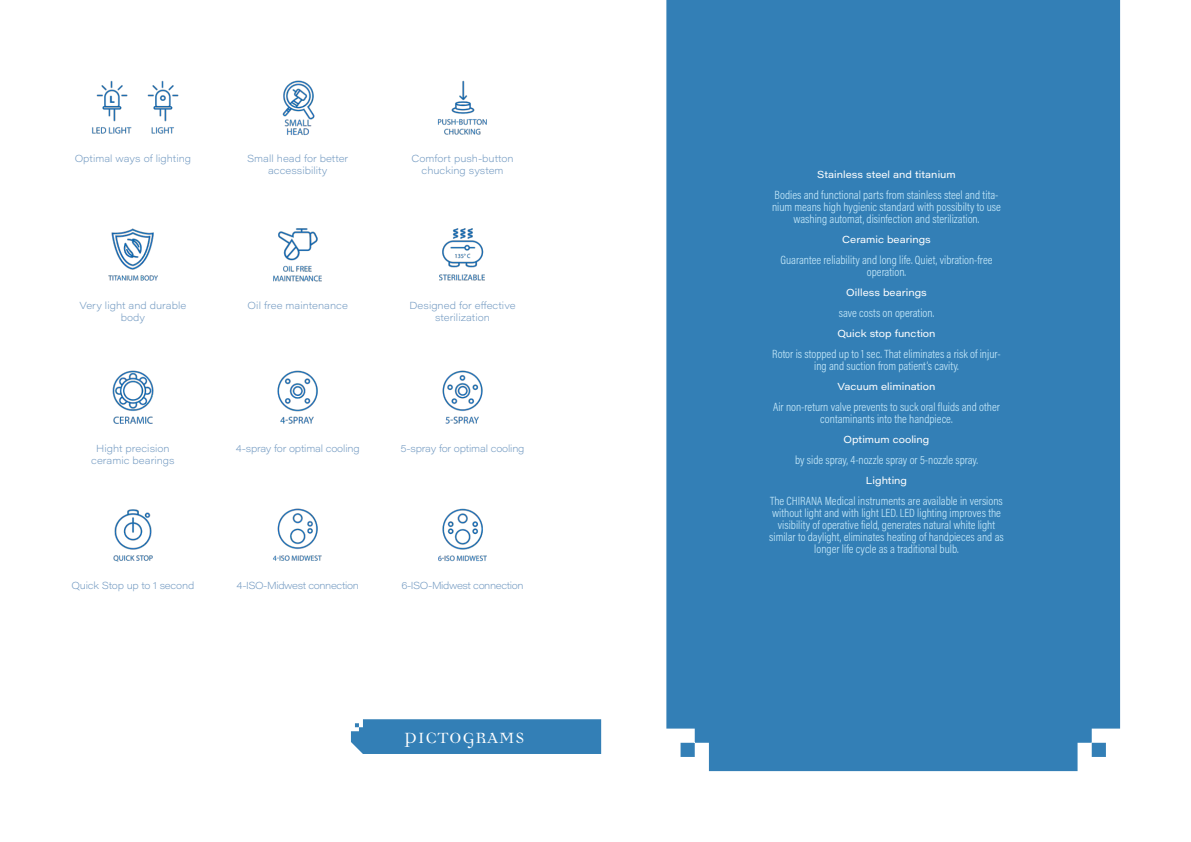
<style>
.page{position:relative;width:1191px;height:842px;background:#fff}
.page>*{position:absolute;margin:0;border:0;box-sizing:border-box;transform-origin:0 0}
.t1{font:24px "Democratica OT";color:#fff}
.t2{font:300 12px/12px "Acumin Pro Cond";color:#c7eafb;text-align:center}
.t3{font:200 10px/12px "Acumin Pro Wide";color:#7299c1;text-align:center}
.t4{font:10px "Acumin Pro Wide";color:#fff}
.t5{font:200 10px "Acumin Pro Wide";letter-spacing:-.02em;color:#7299c1}
.t6{font:200 10px "Acumin Pro Wide";letter-spacing:-.04em;color:#7299c1}
</style>
<div class="page">
<img style="left:147px;top:80px;width:32px;height:54px">
<img style="left:92px;top:80px;width:40px;height:54px">
<img style="left:108px;top:228px;width:50px;height:53px">
<img style="left:112px;top:370px;width:42px;height:54px">
<img style="left:282px;top:80px;width:33px;height:56px">
<img style="left:273px;top:228px;width:49px;height:54px">
<img style="left:277px;top:370px;width:41px;height:54px">
<img style="left:273px;top:508px;width:49px;height:53px">
<img style="left:437px;top:80px;width:50px;height:55px">
<img style="left:439px;top:228px;width:46px;height:53px">
<img style="left:442px;top:370px;width:41px;height:54px">
<img style="left:438px;top:508px;width:49px;height:54px">
<img style="left:113px;top:509px;width:40px;height:53px">
<div style="left:351px;top:719px;width:250px;height:35px;background:#337fb6"></div>
<div style="left:666px;top:0;width:454px;height:771px;background:#337fb6"></div>
<p class="t3" style="left:75px;top:152px;width:118px">Optimal ways of lighting</p>
<p class="t3" style="left:247px;top:152px;width:103px">Small head for better accessibility</p>
<p class="t3" style="left:411px;top:152px;width:104px">Comfort push-button chucking system</p>
<p class="t3" style="left:80px;top:299px;width:108px">Very light and durable body</p>
<p class="t3" style="left:91px;top:442px;width:85px">Hight precision ceramic bearings</p>
<p class="t3" style="left:248px;top:299px;width:102px">Oil free maintenance</p>
<p class="t3" style="left:409px;top:299px;width:108px">Designed for effective sterilization</p>
<p class="t5" style="left:236px;top:441px;width:125px">4-spray for optimal cooling</p>
<p class="t5" style="left:400px;top:441px;width:125px">5-spray for optimal cooling</p>
<p class="t5" style="left:72px;top:579px;width:124px">Quick Stop up to 1 second</p>
<p class="t6" style="left:401px;top:579px;width:124px">6-ISO-Midwest connection</p>
<p class="t6" style="left:237px;top:579px;width:124px">4-ISO-Midwest connection</p>
<h1 class="t1" style="left:403px;top:726px;width:123px">PICTOGRAMS</h1>
<p class="t4" style="left:817px;top:168px;width:140px">Stainless steel and titanium</p>
<p class="t2" style="left:772px;top:188px;width:230px">Bodies and functional parts from stainless steel and tita&shy;nium means high hygienic standard with possibilty to use washing automat, disinfection and sterilization.</p>
<p class="t4" style="left:842px;top:233px;width:90px">Ceramic bearings</p>
<p class="t2" style="left:780px;top:253px;width:214px">Guarantee reliability and long life. Quiet, vibration-free operation.</p>
<p class="t4" style="left:846px;top:286px;width:82px">Oilless bearings</p>
<p class="t2" style="left:838px;top:306px;width:97px">save costs on operation.</p>
<p class="t4" style="left:837px;top:327px;width:100px">Quick stop function</p>
<p class="t2" style="left:772px;top:347px;width:230px">Rotor is stopped up to 1 sec. That eliminates a risk of injur&shy;ing and suction from patient’s cavity.</p>
<p class="t4" style="left:837px;top:380px;width:99px">Vacuum elimination</p>
<p class="t2" style="left:773px;top:400px;width:228px">Air non-return valve prevents to suck oral fluids and other contaminants into the handpiece.</p>
<p class="t4" style="left:843px;top:433px;width:87px">Optimum cooling</p>
<p class="t2" style="left:795px;top:453px;width:184px">by side spray, 4-nozzle spray or 5-nozzle spray.</p>
<p class="t4" style="left:866px;top:474px;width:43px">Lighting</p>
<p class="t2" style="left:769px;top:494px;width:236px">The CHIRANA Medical instruments are available in versions without light and with light LED. LED lighting improves the visibility of operative field, generates natural white light similar to daylight, eliminates heating of handpieces and as longer life cycle as a traditional bulb.</p>
</div>
